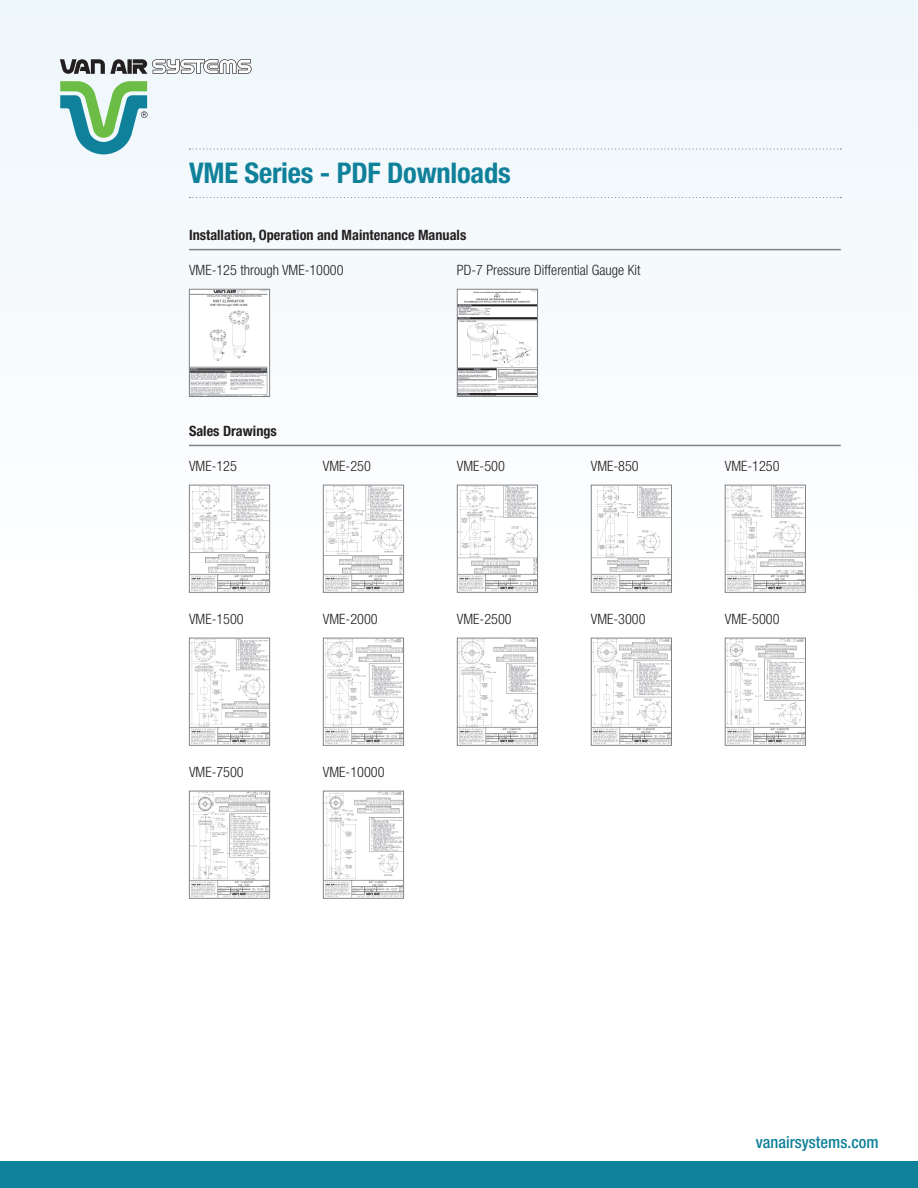
<style>
.page{position:relative;width:918px;height:1188px;background:#fff}
.page>*{position:absolute;margin:0;border:0;box-sizing:border-box;transform-origin:0 0}
.t1{font:700 condensed 28.5px "Helvetica Neue LT Std";letter-spacing:-.01em;color:#0f819a}
.t2{font:500 condensed 16.5px "Helvetica Neue LT Std";color:#0f819a}
.t3{font:300 condensed 14.25px "Helvetica Neue LT Std";color:#231f20}
.t4{font:700 condensed 14.25px "Helvetica Neue LT Std";color:#231f20}
</style>
<div class="page">
<div style="left:0;top:0;width:918px;height:594px;background:#f5fafc"></div>
<div style="left:0;top:1162px;width:918px;height:26px;background:#0f819a"></div>
<svg style="left:60px;top:59px;width:192px;height:15px"></svg>
<svg style="left:60px;top:81px;width:88px;height:73px"></svg>
<hr style="left:189px;top:249px;width:652px;height:1px;background:#808285">
<svg style="left:189px;top:288px;width:81px;height:109px"></svg>
<svg style="left:457px;top:288px;width:81px;height:109px"></svg>
<hr style="left:189px;top:445px;width:652px;height:1px;background:#808285">
<svg style="left:189px;top:484px;width:81px;height:109px"></svg>
<svg style="left:323px;top:484px;width:81px;height:109px"></svg>
<svg style="left:457px;top:484px;width:81px;height:109px"></svg>
<svg style="left:591px;top:484px;width:81px;height:109px"></svg>
<svg style="left:724px;top:484px;width:82px;height:109px"></svg>
<svg style="left:190px;top:148px;width:651px;height:2px"></svg>
<svg style="left:190px;top:197px;width:651px;height:1px"></svg>
<svg style="left:189px;top:637px;width:81px;height:109px"></svg>
<svg style="left:323px;top:637px;width:81px;height:109px"></svg>
<svg style="left:457px;top:637px;width:81px;height:109px"></svg>
<svg style="left:591px;top:637px;width:81px;height:109px"></svg>
<svg style="left:724px;top:637px;width:82px;height:109px"></svg>
<svg style="left:189px;top:790px;width:81px;height:109px"></svg>
<svg style="left:323px;top:790px;width:81px;height:109px"></svg>
<p class="t1" style="left:189px;top:156px;width:323px">VME Series - PDF Downloads</p>
<p class="t4" style="left:189px;top:227px;width:279px">Installation, Operation and Maintenance Manuals</p>
<p class="t3" style="left:189px;top:262px;width:156px">VME-125 through VME-10000</p>
<p class="t3" style="left:457px;top:262px;width:185px">PD-7 Pressure Differential Gauge Kit</p>
<p class="t4" style="left:189px;top:422px;width:89px">Sales Drawings</p>
<p class="t3" style="left:189px;top:457px;width:49px">VME-125</p>
<p class="t3" style="left:323px;top:457px;width:49px">VME-250</p>
<p class="t3" style="left:457px;top:457px;width:49px">VME-500</p>
<p class="t3" style="left:591px;top:457px;width:49px">VME-850</p>
<p class="t3" style="left:725px;top:457px;width:56px">VME-1250</p>
<p class="t3" style="left:189px;top:610px;width:56px">VME-1500</p>
<p class="t3" style="left:323px;top:610px;width:56px">VME-2000</p>
<p class="t3" style="left:457px;top:610px;width:56px">VME-2500</p>
<p class="t3" style="left:591px;top:610px;width:56px">VME-3000</p>
<p class="t3" style="left:725px;top:610px;width:56px">VME-5000</p>
<p class="t3" style="left:189px;top:763px;width:56px">VME-7500</p>
<p class="t3" style="left:323px;top:763px;width:63px">VME-10000</p>
<p class="t2" style="left:756px;top:1132px;width:124px">vanairsystems.com</p>
</div>
